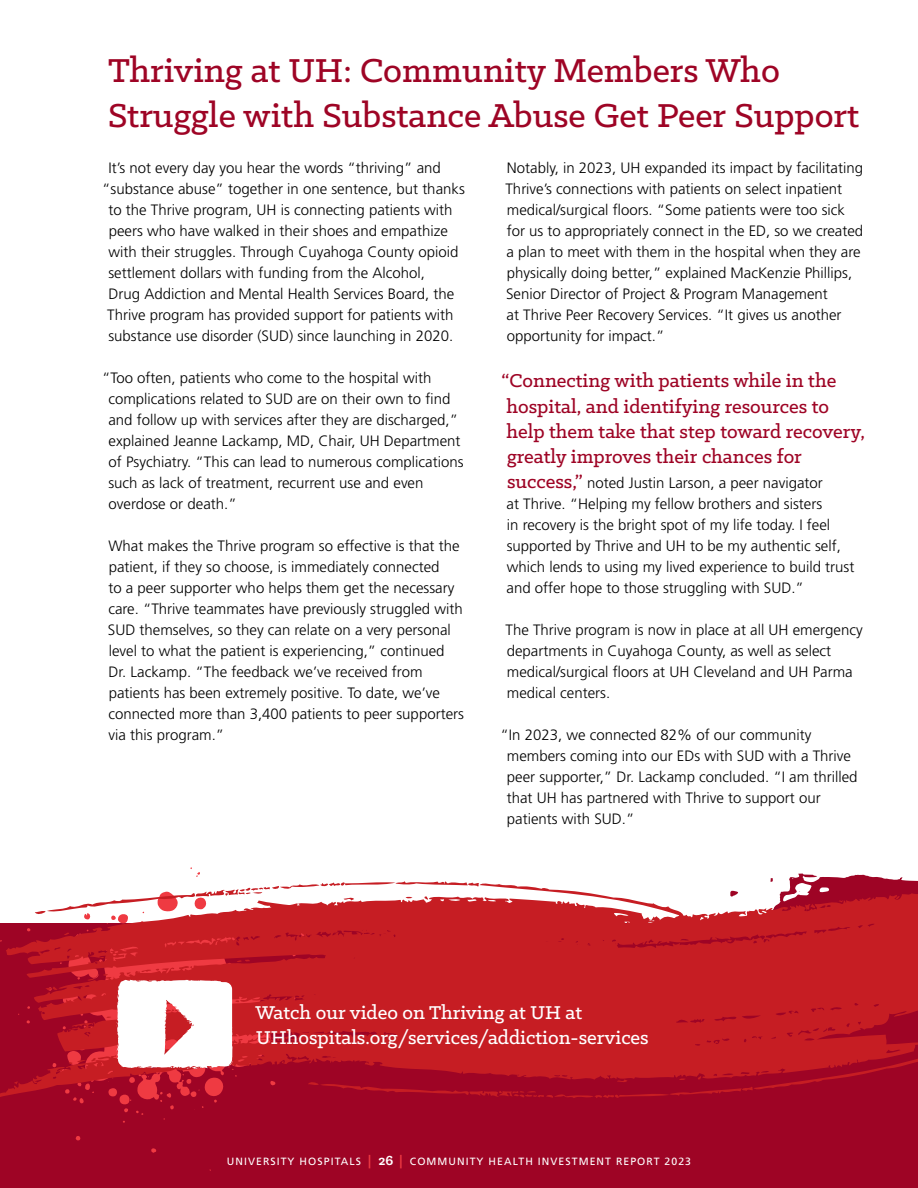
<style>
.page{position:relative;width:918px;height:1188px;background:#fff}
.page>*{position:absolute;margin:0;border:0;box-sizing:border-box;transform-origin:0 0}
.t1{font:500 37.5px/45px "Klinic Slab";color:#9e0425}
.t2{font:500 21px/25.2px "Klinic Slab";color:#9e0425}
.t3{font:500 21px/25.2px "Klinic Slab";color:#fff}
.t4{font:300 15px/21px "Frutiger LT Std";color:#000}
.t5{font:10.5px "Frutiger LT Std";letter-spacing:.1em;color:#fff}
.s1{font-family:"Klinic Slab";font-weight:500;font-size:21px;color:#9e0425}
.s2{font-weight:700;font-size:13.5px;color:#ef3a42}
.s3{font-family:"Klinic Slab";font-weight:700;font-size:15px}
</style>
<div class="page">
<svg style="left:770px;top:873px;width:148px;height:18px"></svg>
<div style="left:1px;top:923px;width:917px;height:265px;background:#9e0425"></div>
<svg style="left:0;top:881px;width:571px;height:217px"></svg>
<svg style="left:257px;top:891px;width:661px;height:207px;fill:#c61d23"></svg>
<svg style="left:117px;top:980px;width:117px;height:89px;background:#f8e2e3"></svg>
<h1 class="t1" style="left:108px;top:47px;width:753px">Thriving at UH: Community Members Who<br>Struggle with Substance Abuse Get Peer Support</h1>
<p class="t4" style="left:109px;top:158px;width:334px">It’s not every day you hear the words “thriving” and</p>
<p class="t4" style="left:102px;top:179px;width:364px">“substance abuse” together in one sentence, but thanks</p>
<p class="t4" style="left:108px;top:200px;width:345px">to the Thrive program, UH is connecting patients with</p>
<p class="t4" style="left:109px;top:221px;width:341px">peers who have walked in their shoes and empathize</p>
<p class="t4" style="left:109px;top:242px;width:351px">with their struggles. Through Cuyahoga County opioid</p>
<p class="t4" style="left:108px;top:263px;width:318px">settlement dollars with funding from the Alcohol,</p>
<p class="t4" style="left:109px;top:284px;width:347px">Drug Addiction and Mental Health Services Board, the</p>
<p class="t4" style="left:107px;top:305px;width:348px">Thrive program has provided support for patients with</p>
<p class="t4" style="left:108px;top:326px;width:346px">substance use disorder (SUD) since launching in 2020.</p>
<p class="t4" style="left:108px;top:368px;width:357px;text-indent:-6px">“Too often, patients who come to the hospital with complications related to SUD are on their own to find and follow up with services after they are discharged,” explained Jeanne Lackamp, MD, Chair, UH Department of Psychiatry. “This can lead to numerous complications such as lack of treatment, recurrent use and even overdose or death.”</p>
<p class="t4" style="left:108px;top:536px;width:358px">What makes the Thrive program so effective is that the patient, if they so choose, is immediately connected<br>to a peer supporter who helps them get the necessary care. “Thrive teammates have previously struggled with SUD themselves, so they can relate on a very personal level to what the patient is experiencing,” continued Dr. Lackamp. “The feedback we’ve received from patients has been extremely positive. To date, we’ve connected more than 3,400 patients to peer supporters via this program.”</p>
<p class="t4" style="left:505px;top:158px;width:359px">Notably, in 2023, UH expanded its impact by facilitating Thrive’s connections with patients on select inpatient medical/surgical floors. “Some patients were too sick for us to appropriately connect in the ED, so we created a plan to meet with them in the hospital when they are physically doing better,” explained MacKenzie Phillips, Senior Director of Project &amp; Program Management<br>at Thrive Peer Recovery Services. “It gives us another opportunity for impact.”</p>
<h2 class="t2" style="left:501px;top:368px;width:365px">“Connecting with patients while in the hospital, and identifying resources to help them take that step toward recovery, greatly improves their chances for</h2>
<p class="t4" style="left:507px;top:473px;width:349px"><span class="s1">success,”</span> noted Justin Larson, a peer navigator<br>at Thrive. “Helping my fellow brothers and sisters<br>in recovery is the bright spot of my life today. I feel supported by Thrive and UH to be my authentic self, which lends to using my lived experience to build trust and offer hope to those struggling with SUD.”</p>
<p class="t4" style="left:506px;top:620px;width:359px">The Thrive program is now in place at all UH emergency departments in Cuyahoga County, as well as select medical/surgical floors at UH Cleveland and UH Parma medical centers.</p>
<p class="t4" style="left:507px;top:725px;width:352px;text-indent:-6px">“In 2023, we connected 82% of our community members coming into our EDs with SUD with a Thrive peer supporter,” Dr. Lackamp concluded. “I am thrilled that UH has partnered with Thrive to support our patients with SUD.”</p>
<h2 class="t3" style="left:255px;top:999px;width:395px">Watch our video on Thriving at UH at<br>UHhospitals.org/services/addiction-services</h2>
<p class="t5" style="left:227px;top:1155px;width:466px">UNIVERSITY HOSPITALS <span class="s2">|</span> <span class="s3">26</span> <span class="s2">|</span> COMMUNITY HEALTH INVESTMENT REPORT 2023</p>
</div>
